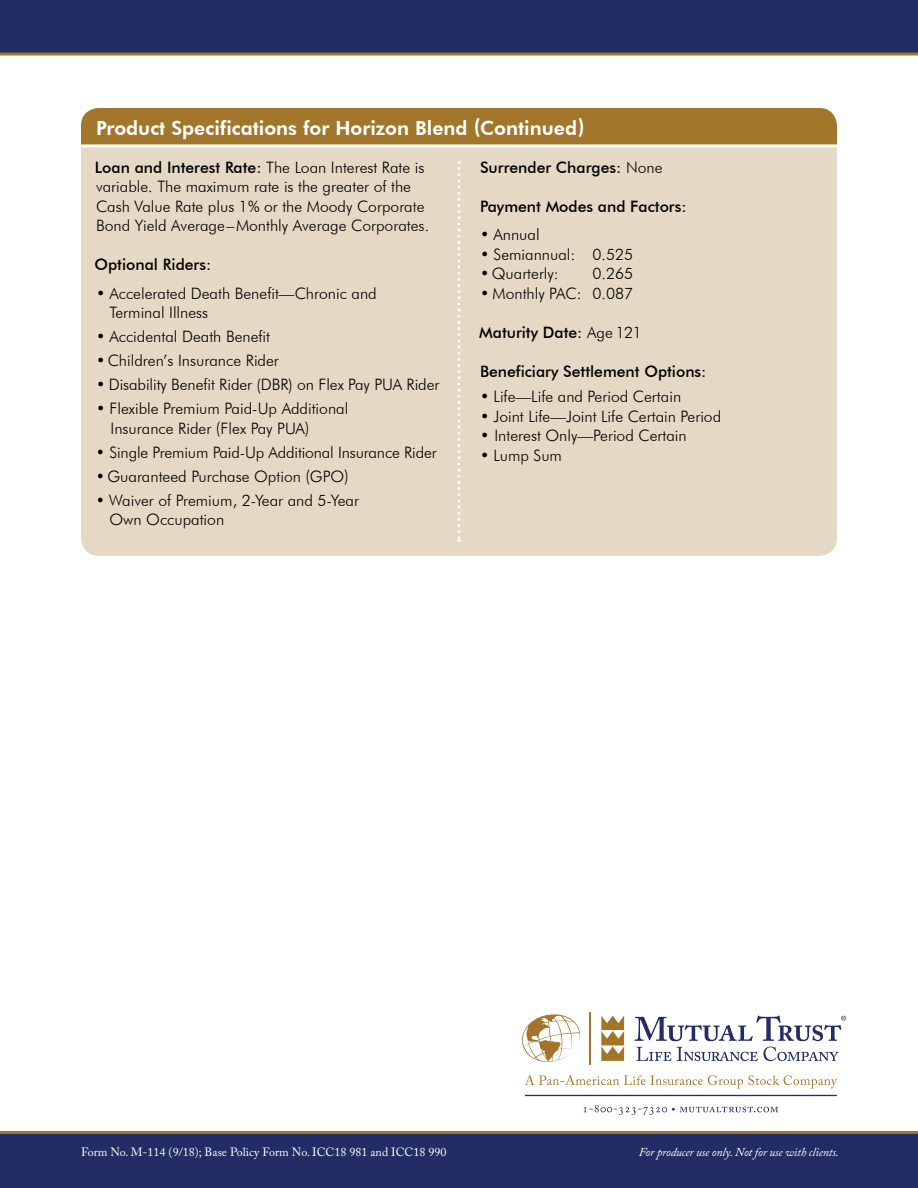
<style>
.page{position:relative;width:918px;height:1188px;background:#fff}
.page>*{position:absolute;margin:0;border:0;box-sizing:border-box;transform-origin:0 0}
.t1{font:800 19.5px "Futura BT";color:#fff}
.t2{font:300 15.75px/19.5px "Futura BT";color:#000}
.t3{font:500 15.75px "Futura BT";color:#000}
.t4{font:12px "Adobe Caslon Pro";color:#fff}
.t5{font:italic 12px "Adobe Caslon Pro";letter-spacing:-.01em;color:#fff}
.s1{font-weight:500}
.s2{font-weight:300}
</style>
<div class="page">
<div style="left:81px;top:108px;width:756px;height:448px;background:#e5d8c4;border-radius:18px"></div>
<div style="left:81px;top:108px;width:756px;height:36px;background:#a2762b"></div>
<hr style="left:79px;top:144px;width:760px;height:3px;background:#fff">
<svg style="left:458px;top:161px;width:2px;height:381px"></svg>
<div style="left:0;top:1134px;width:918px;height:54px;background:#232c64"></div>
<hr style="left:0;top:1131px;width:918px;height:3px;background:#a2762b">
<div style="left:0;top:0;width:918px;height:54px;background:#232c64"></div>
<svg style="left:0;top:52px;width:918px;height:4px;background:#9d7d4c"></svg>
<hr style="left:525px;top:1095px;width:312px;height:1px;background:#232c64">
<svg style="left:601px;top:1016px;width:23px;height:45px"></svg>
<svg style="left:522px;top:1014px;width:58px;height:48px"></svg>
<svg style="left:636px;top:1047px;width:203px;height:14px"></svg>
<svg style="left:635px;top:1015px;width:211px;height:26px"></svg>
<svg style="left:525px;top:1075px;width:312px;height:14px"></svg>
<hr style="left:589px;top:1012px;width:1px;height:53px;background:#a3752b">
<svg style="left:584px;top:1105px;width:194px;height:10px"></svg>
<p class="t1" style="left:96px;top:116px;width:490px">Product Specifications for Horizon Blend (Continued)</p>
<p class="t2" style="left:95px;top:157px;width:336px"><span class="s1">Loan and Interest Rate:</span> The Loan Interest Rate is variable. The maximum rate is the greater of the Cash Value Rate plus 1% or the Moody Corporate Bond Yield Average–Monthly Average Corporates.</p>
<p class="t3" style="left:94px;top:255px;width:118px">Optional Riders:</p>
<p class="t2" style="left:109px;top:283px;width:269px;text-indent:-13px">• Accelerated Death Benefit—Chronic and<br>Terminal Illness</p>
<p class="t2" style="left:96px;top:327px;width:176px">• Accidental Death Benefit</p>
<p class="t2" style="left:96px;top:351px;width:184px">• Children’s Insurance Rider</p>
<p class="t2" style="left:96px;top:375px;width:345px">• Disability Benefit Rider (DBR) on Flex Pay PUA Rider</p>
<p class="t2" style="left:111px;top:399px;width:239px;text-indent:-15px">• Flexible Premium Paid-Up Additional<br>Insurance Rider (Flex Pay PUA)</p>
<p class="t2" style="left:96px;top:442px;width:342px">• Single Premium Paid-Up Additional Insurance Rider</p>
<p class="t2" style="left:96px;top:466px;width:254px">• Guaranteed Purchase Option (GPO)</p>
<p class="t2" style="left:109px;top:490px;width:251px;text-indent:-13px">• Waiver of Premium, 2-Year and 5-Year<br>Own Occupation</p>
<p class="t3" style="left:480px;top:158px;width:184px">Surrender Charges: <span class="s2">None</span></p>
<p class="t3" style="left:480px;top:197px;width:208px">Payment Modes and Factors:</p>
<p class="t2" style="left:480px;top:225px;width:61px">• Annual</p>
<p class="t2" style="left:480px;top:244px;width:155px">• Semiannual: 0.525</p>
<p class="t2" style="left:480px;top:264px;width:80px">• Quarterly:</p>
<p class="t2" style="left:593px;top:264px;width:42px">0.265</p>
<p class="t2" style="left:480px;top:283px;width:155px">• Monthly PAC: 0.087</p>
<p class="t3" style="left:479px;top:323px;width:164px">Maturity Date: <span class="s2">Age 121</span></p>
<p class="t3" style="left:480px;top:362px;width:228px">Beneficiary Settlement Options:</p>
<p class="t2" style="left:480px;top:387px;width:203px">• Life—Life and Period Certain</p>
<p class="t2" style="left:480px;top:406px;width:243px">• Joint Life—Joint Life Certain Period</p>
<p class="t2" style="left:480px;top:426px;width:208px">• Interest Only—Period Certain</p>
<p class="t2" style="left:480px;top:446px;width:84px">• Lump Sum</p>
<p class="t4" style="left:81px;top:1148px;width:367px">Form No. M-114 (9/18); Base Policy Form No. ICC18 981 and ICC18 990</p>
<p class="t5" style="left:639px;top:1148px;width:202px">For producer use only. Not for use with clients.</p>
</div>
